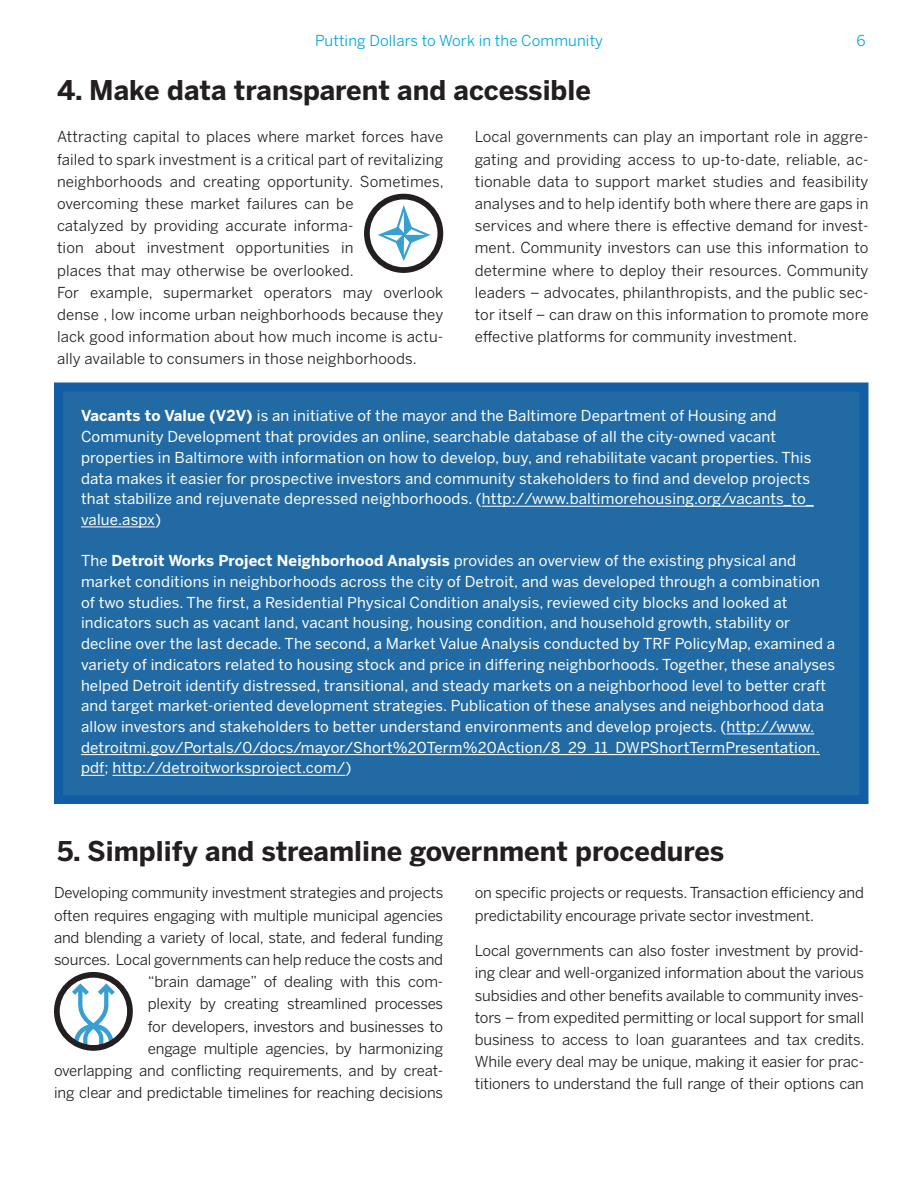
<style>
.page{position:relative;width:918px;height:1188px;background:#fff}
.page>*{position:absolute;margin:0;border:0;box-sizing:border-box;transform-origin:0 0}
.t1{font:700 27px "Benton Sans";color:#231f20}
.t2{font:15px/20.7px "Benton Sans";letter-spacing:.01em;color:#fff}
.t3{font:15px/22.2px "Benton Sans";letter-spacing:-.01em;color:#231f20;text-align:justify}
.t4{font:15px/22.2px "Benton Sans";letter-spacing:.01em;color:#231f20}
.t5{font:15px "Benton Sans";letter-spacing:.01em;color:#00a6db}
.s1{font-weight:700}
</style>
<div class="page">
<div style="left:58px;top:387px;width:806px;height:413px;background:#216aa4"></div>
<hr style="left:482px;top:506px;width:332px;height:1px;background:#fff">
<hr style="left:81px;top:527px;width:74px;height:1px;background:#fff">
<hr style="left:727px;top:734px;width:87px;height:1px;background:#fff">
<hr style="left:81px;top:754px;width:739px;height:1px;background:#fff">
<svg style="left:81px;top:775px;width:24px;height:1px"></svg>
<hr style="left:113px;top:775px;width:232px;height:1px;background:#fff">
<div style="left:54px;top:382px;width:814px;height:422px;border:9px solid #125da3"></div>
<svg style="left:364px;top:194px;width:79px;height:79px"></svg>
<svg style="left:54px;top:972px;width:79px;height:79px"></svg>
<p class="t5" style="left:315px;top:32px;width:289px">Putting Dollars to Work in the Community</p>
<p class="t5" style="left:857px;top:32px;width:11px">6</p>
<h1 class="t1" style="left:57px;top:74px;width:535px">4. Make data transparent and accessible</h1>
<p class="t4" style="left:57px;top:126px;width:388px">Attracting capital to places where market forces have failed to spark investment is a critical part of revitalizing neighborhoods and creating opportunity. Sometimes, overcoming these market failures can be<br>catalyzed by providing accurate informa-<br>tion about investment opportunities in<br>places that may otherwise be overlooked.<br>For example, supermarket operators may overlook dense , low income urban neighborhoods because they lack good information about how much income is actu&shy;ally available to consumers in those neighborhoods.</p>
<p class="t3" style="left:475px;top:126px;width:395px">Local governments can play an important role in aggre&shy;gating and providing access to up-to-date, reliable, ac&shy;tionable data to support market studies and feasibility analyses and to help identify both where there are gaps in services and where there is effective demand for invest&shy;ment. Community investors can use this information to determine where to deploy their resources. Community leaders – advocates, philanthropists, and the public sec&shy;tor itself – can draw on this information to promote more effective platforms for community investment.</p>
<p class="t2" style="left:81px;top:405px;width:734px"><span class="s1">Vacants to Value (V2V)</span> is an initiative of the mayor and the Baltimore Department of Housing and Community Development that provides an online, searchable database of all the city-owned vacant properties in Baltimore with information on how to develop, buy, and rehabilitate vacant properties. This data makes it easier for prospective investors and community stakeholders to find and develop projects that stabilize and rejuvenate depressed neighborhoods. (http://www.baltimorehousing.org/vacants_to_ value.aspx)</p>
<p class="t2" style="left:81px;top:550px;width:756px">The <span class="s1">Detroit Works Project Neighborhood Analysis</span> provides an overview of the existing physical and market conditions in neighborhoods across the city of Detroit, and was developed through a combination of two studies. The first, a Residential Physical Condition analysis, reviewed city blocks and looked at indicators such as vacant land, vacant housing, housing condition, and household growth, stability or decline over the last decade. The second, a Market Value Analysis conducted by TRF PolicyMap, examined a variety of indicators related to housing stock and price in differing neighborhoods. Together, these analyses helped Detroit identify distressed, transitional, and steady markets on a neighborhood level to better craft and target market-oriented development strategies. Publication of these analyses and neighborhood data allow investors and stakeholders to better understand environments and develop projects. (http://www. detroitmi.gov/Portals/0/docs/mayor/Short%20Term%20Action/8_29_11_DWPShortTermPresentation. pdf; http://detroitworksproject.com/)</p>
<h1 class="t1" style="left:57px;top:835px;width:669px">5. Simplify and streamline government procedures</h1>
<p class="t3" style="left:54px;top:882px;width:391px;text-align:right">Developing community investment strategies and projects often requires engaging with multiple municipal agencies and blending a variety of local, state, and federal funding sources. Local governments can help reduce the costs and “brain damage” of dealing with this com-<br>plexity by creating streamlined processes<br>for developers, investors and businesses to<br>engage multiple agencies, by harmonizing<br>overlapping and conflicting requirements, and by creat&shy;ing clear and predictable timelines for reaching decisions</p>
<p class="t3" style="left:475px;top:882px;width:391px">on specific projects or requests. Transaction efficiency and predictability encourage private sector investment.</p>
<p class="t3" style="left:475px;top:939px;width:391px">Local governments can also foster investment by provid&shy;ing clear and well-organized information about the various subsidies and other benefits available to community inves&shy;tors – from expedited permitting or local support for small business to access to loan guarantees and tax credits.<br>While every deal may be unique, making it easier for prac&shy;titioners to understand the full range of their options can</p>
</div>
